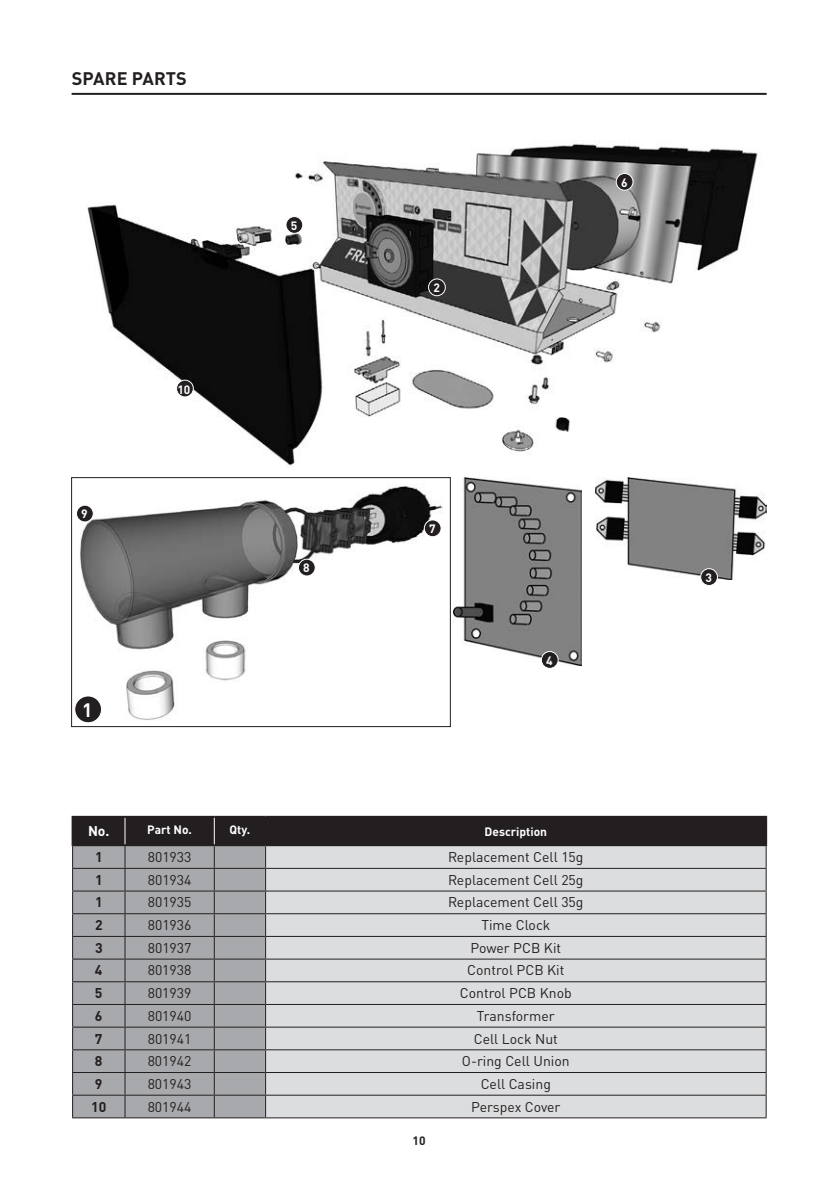
<style>
.page{position:relative;width:838px;height:1190px;background:#fff}
.page>*{position:absolute;margin:0;border:0;box-sizing:border-box;transform-origin:0 0}
.t1{font:700 19.2px "DIN Pro";color:#fff}
.t2{font:700 18px "DIN Pro";letter-spacing:.01em;color:#231f20}
.t3{font:14px "DIN Pro";color:#231f20}
.t4{font:700 14px "DIN Pro";color:#231f20}
.t5{font:700 14px "DIN Pro";color:#fff}
.t6{font:700 12px "DIN Pro";color:#fff}
.t7{font:700 12px "DIN Pro";color:#231f20}
</style>
<div class="page">
<hr style="left:72px;top:93px;width:695px;height:2px;background:#231f20">
<img style="left:87px;top:141px;width:671px;height:325px">
<img style="left:80px;top:484px;width:363px;height:236px">
<div style="left:71px;top:477px;width:380px;height:250px;border:1px solid #231f20"></div>
<hr style="left:72px;top:816px;width:53px;height:2px;background:#231f20">
<hr style="left:125px;top:816px;width:89px;height:2px;background:#231f20">
<hr style="left:214px;top:816px;width:52px;height:2px;background:#231f20">
<hr style="left:266px;top:816px;width:501px;height:2px;background:#231f20">
<hr style="left:72px;top:1117px;width:53px;height:1px;background:#231f20">
<hr style="left:125px;top:1117px;width:89px;height:1px;background:#231f20">
<hr style="left:214px;top:1117px;width:52px;height:1px;background:#231f20">
<hr style="left:266px;top:1117px;width:501px;height:1px;background:#231f20">
<svg style="left:72px;top:817px;width:695px;height:300px;background:#b5b6b8"></svg>
<img style="left:453px;top:478px;width:128px;height:187px">
<img style="left:596px;top:478px;width:171px;height:102px">
<div style="left:424px;top:520px;width:17px;height:17px;background:#231f20;border-radius:50%"></div>
<div style="left:424px;top:519px;width:17px;height:18px;border:1px solid #fff;border-radius:50%"></div>
<div style="left:298px;top:559px;width:17px;height:17px;background:#231f20;border-radius:50%"></div>
<div style="left:298px;top:559px;width:18px;height:17px;border:1px solid #fff;border-radius:50%"></div>
<div style="left:76px;top:505px;width:17px;height:17px;background:#231f20;border-radius:50%"></div>
<div style="left:76px;top:505px;width:18px;height:17px;border:1px solid #fff;border-radius:50%"></div>
<div style="left:75px;top:696px;width:27px;height:27px;background:#231f20;border-radius:50%"></div>
<div style="left:74px;top:695px;width:28px;height:28px;border:1px solid #fff;border-radius:50%"></div>
<div style="left:177px;top:380px;width:16px;height:17px;background:#231f20;border-radius:50%"></div>
<div style="left:176px;top:380px;width:18px;height:17px;border:1px solid #fff;border-radius:50%"></div>
<div style="left:429px;top:279px;width:16px;height:17px;background:#231f20;border-radius:50%"></div>
<div style="left:428px;top:279px;width:18px;height:17px;border:1px solid #fff;border-radius:50%"></div>
<div style="left:616px;top:173px;width:17px;height:17px;background:#231f20;border-radius:50%"></div>
<div style="left:616px;top:173px;width:17px;height:18px;border:1px solid #fff;border-radius:50%"></div>
<div style="left:701px;top:569px;width:16px;height:16px;background:#231f20;border-radius:50%"></div>
<div style="left:700px;top:568px;width:18px;height:18px;border:1px solid #fff;border-radius:50%"></div>
<div style="left:286px;top:217px;width:17px;height:16px;background:#231f20;border-radius:50%"></div>
<div style="left:286px;top:216px;width:17px;height:18px;border:1px solid #fff;border-radius:50%"></div>
<div style="left:541px;top:651px;width:17px;height:17px;background:#231f20;border-radius:50%"></div>
<div style="left:541px;top:651px;width:18px;height:18px;border:1px solid #fff;border-radius:50%"></div>
<p class="t2" style="left:72px;top:64px;width:117px">SPARE PARTS</p>
<p class="t6" style="left:177px;top:379px;width:15px">10</p>
<p class="t6" style="left:291px;top:215px;width:8px">5</p>
<p class="t6" style="left:433px;top:278px;width:8px">2</p>
<p class="t6" style="left:621px;top:172px;width:8px">6</p>
<p class="t6" style="left:81px;top:504px;width:8px">9</p>
<p class="t1" style="left:82px;top:694px;width:12px">1</p>
<p class="t6" style="left:303px;top:558px;width:8px">8</p>
<p class="t6" style="left:429px;top:519px;width:8px">7</p>
<p class="t6" style="left:546px;top:650px;width:8px">4</p>
<p class="t5" style="left:88px;top:819px;width:23px">No.</p>
<p class="t6" style="left:147px;top:820px;width:46px">Part No.</p>
<p class="t6" style="left:230px;top:820px;width:22px">Qty.</p>
<p class="t6" style="left:485px;top:821px;width:64px">Description</p>
<p class="t4" style="left:95px;top:845px;width:9px">1</p>
<p class="t3" style="left:148px;top:846px;width:45px">801933</p>
<p class="t3" style="left:448px;top:846px;width:137px">Replacement Cell 15g</p>
<p class="t4" style="left:95px;top:868px;width:9px">1</p>
<p class="t3" style="left:148px;top:868px;width:45px">801934</p>
<p class="t3" style="left:448px;top:868px;width:137px">Replacement Cell 25g</p>
<p class="t4" style="left:95px;top:891px;width:9px">1</p>
<p class="t3" style="left:148px;top:891px;width:45px">801935</p>
<p class="t3" style="left:448px;top:891px;width:137px">Replacement Cell 35g</p>
<p class="t4" style="left:95px;top:913px;width:9px">2</p>
<p class="t3" style="left:148px;top:914px;width:45px">801936</p>
<p class="t3" style="left:481px;top:914px;width:71px">Time Clock</p>
<p class="t4" style="left:95px;top:936px;width:9px">3</p>
<p class="t3" style="left:148px;top:937px;width:45px">801937</p>
<p class="t3" style="left:471px;top:937px;width:92px">Power PCB Kit</p>
<p class="t4" style="left:95px;top:959px;width:9px">4</p>
<p class="t3" style="left:148px;top:959px;width:45px">801938</p>
<p class="t3" style="left:467px;top:959px;width:99px">Control PCB Kit</p>
<p class="t4" style="left:95px;top:981px;width:9px">5</p>
<p class="t3" style="left:148px;top:982px;width:45px">801939</p>
<p class="t3" style="left:460px;top:982px;width:113px">Control PCB Knob</p>
<p class="t4" style="left:95px;top:1004px;width:9px">6</p>
<p class="t3" style="left:148px;top:1005px;width:45px">801940</p>
<p class="t3" style="left:477px;top:1005px;width:79px">Transformer</p>
<p class="t4" style="left:95px;top:1027px;width:9px">7</p>
<p class="t3" style="left:148px;top:1027px;width:45px">801941</p>
<p class="t3" style="left:474px;top:1027px;width:86px">Cell Lock Nut</p>
<p class="t4" style="left:95px;top:1049px;width:9px">8</p>
<p class="t3" style="left:148px;top:1050px;width:45px">801942</p>
<p class="t3" style="left:462px;top:1050px;width:109px">O-ring Cell Union</p>
<p class="t4" style="left:95px;top:1072px;width:9px">9</p>
<p class="t3" style="left:148px;top:1073px;width:45px">801943</p>
<p class="t3" style="left:481px;top:1073px;width:72px">Cell Casing</p>
<p class="t4" style="left:91px;top:1095px;width:17px">10</p>
<p class="t3" style="left:148px;top:1095px;width:45px">801944</p>
<p class="t3" style="left:471px;top:1095px;width:91px">Perspex Cover</p>
<p class="t7" style="left:413px;top:1130px;width:15px">10</p>
<p class="t6" style="left:705px;top:567px;width:8px">3</p>
</div>
